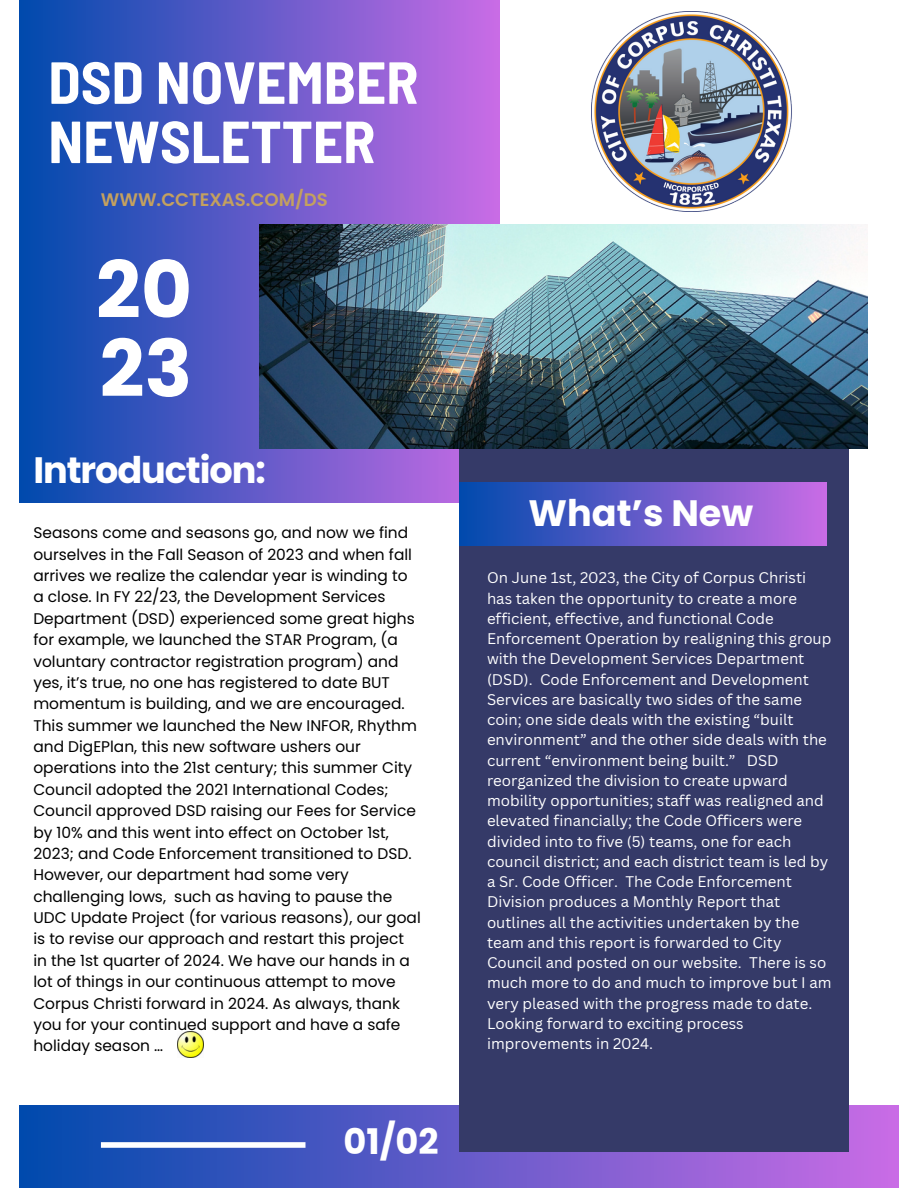
<style>
.page{position:relative;width:918px;height:1188px;background:#fff}
.page>*{position:absolute;margin:0;border:0;box-sizing:border-box;transform-origin:0 0}
.t1{font:700 78.75px/78.8px "Poppins";color:#fff}
.t2{font:700 semi-condensed 59.25px "Barlow";color:#fff}
.t3{font:700 36.75px "Poppins";letter-spacing:-.03em;color:#fff}
.t4{font:700 35.25px "Poppins";color:#fff}
.t5{font:600 18.15px "Poppins";color:#c4a15f}
.t6{font:15.45px/21.3px "Poppins";color:#000}
.t7{font:15px/20.2px "Canva Sans";color:#fff}
</style>
<div class="page">
<div style="left:20px;top:0;width:479px;height:503px;background:linear-gradient(to right,#004aad,#c96ce5)"></div>
<div style="left:20px;top:1105px;width:878px;height:83px;background:linear-gradient(to right,#004aad,#c96ce5)"></div>
<img style="left:259px;top:225px;width:609px;height:224px">
<div style="left:459px;top:449px;width:389px;height:703px;background:#353a68"></div>
<div style="left:459px;top:483px;width:367px;height:63px;background:linear-gradient(to right,#004aad,#c96ce5)"></div>
<div style="left:101px;top:1142px;width:204px;height:6px;background:#fff"></div>
<img style="left:592px;top:11px;width:200px;height:200px">
<img style="left:178px;top:1032px;width:25px;height:26px">
<p class="t2" style="left:48px;top:45px;width:372px">DSD NOVEMBER</p>
<p class="t2" style="left:48px;top:104px;width:329px">NEWSLETTER</p>
<p class="t5" style="left:101px;top:187px;width:228px">WWW.CCTEXAS.COM/DS</p>
<p class="t1" style="left:96px;top:251px;width:98px">20<br>23</p>
<p class="t3" style="left:33px;top:444px;width:234px">Introduction:</p>
<p class="t6" style="left:33px;top:522px;width:389px">Seasons come and seasons go, and now we find ourselves in the Fall Season of 2023 and when fall arrives we realize the calendar year is winding to a close. In FY 22/23, the Development Services Department (DSD) experienced some great highs for example, we launched the STAR Program, (a voluntary contractor registration program) and yes, it’s true, no one has registered to date BUT momentum is building, and we are encouraged.<br>This summer we launched the New INFOR, Rhythm and DigEPlan, this new software ushers our operations into the 21st century; this summer City Council adopted the 2021 International Codes; Council approved DSD raising our Fees for Service by 10% and this went into effect on October 1st, 2023; and Code Enforcement transitioned to DSD.<br>However, our department had some very challenging lows, such as having to pause the UDC Update Project (for various reasons), our goal is to revise our approach and restart this project in the 1st quarter of 2024. We have our hands in a lot of things in our continuous attempt to move Corpus Christi forward in 2024. As always, thank you for your continued support and have a safe holiday season …</p>
<p class="t4" style="left:343px;top:1117px;width:97px">01/02</p>
<p class="t3" style="left:529px;top:487px;width:226px">What’s New</p>
<p class="t7" style="left:487px;top:567px;width:346px">On June 1st, 2023, the City of Corpus Christi has taken the opportunity to create a more efficient, effective, and functional Code Enforcement Operation by realigning this group with the Development Services Department (DSD). Code Enforcement and Development Services are basically two sides of the same coin; one side deals with the existing “built environment” and the other side deals with the current “environment being built.” DSD reorganized the division to create upward mobility opportunities; staff was realigned and elevated financially; the Code Officers were divided into to five (5) teams, one for each council district; and each district team is led by a Sr. Code Officer. The Code Enforcement Division produces a Monthly Report that outlines all the activities undertaken by the team and this report is forwarded to City Council and posted on our website. There is so much more to do and much to improve but I am very pleased with the progress made to date.<br>Looking forward to exciting process improvements in 2024.</p>
</div>
